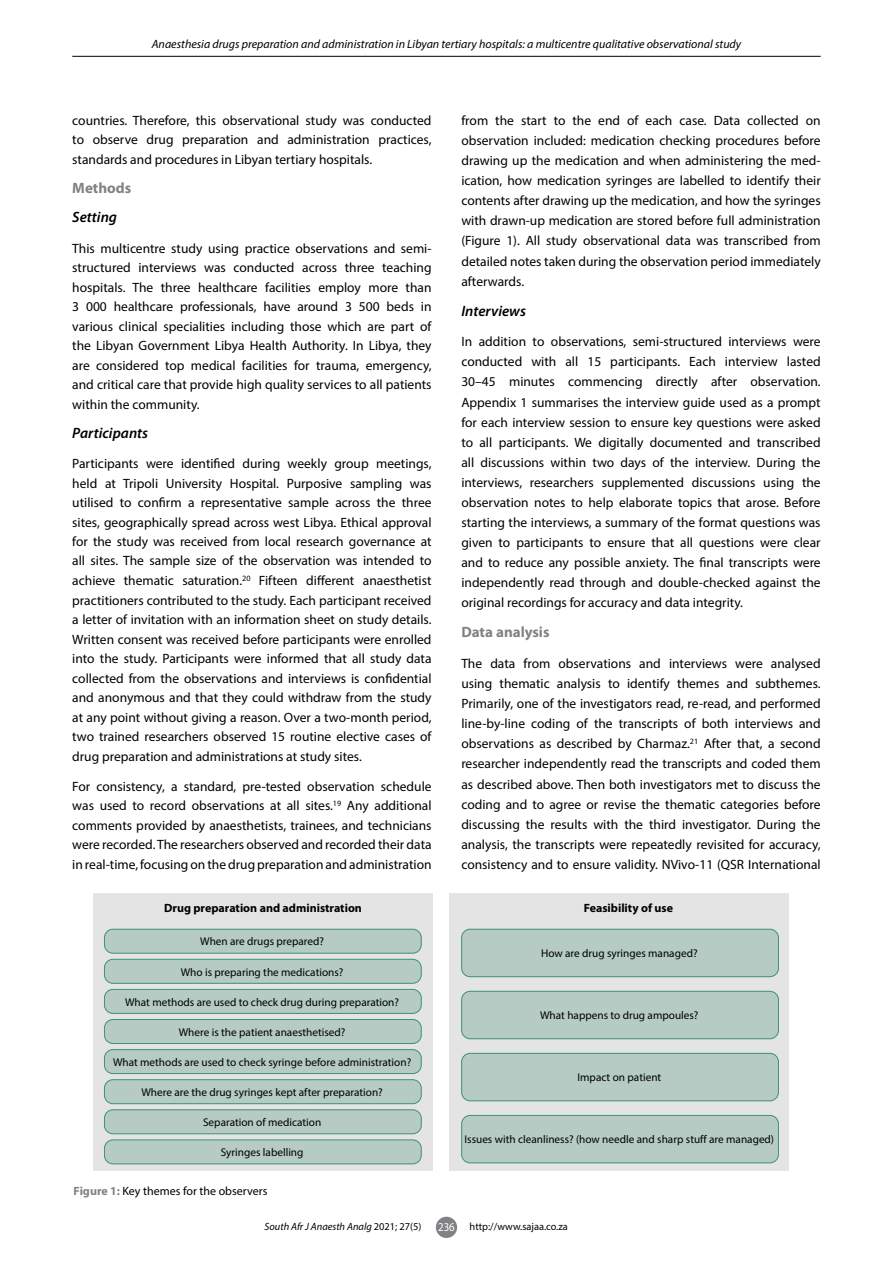
<style>
.page{position:relative;width:893px;height:1263px;background:#fff}
.page>*{position:absolute;margin:0;border:0;box-sizing:border-box;transform-origin:0 0}
.t1{font:italic 600 15px "Myriad Pro";color:#000}
.t2{font:700 15px "Myriad Pro";color:#808285}
.t3{font:13.5px/20.1px "Myriad Pro";color:#000;text-align:justify}
.t4{font:italic 12px "Myriad Pro";color:#000}
.t5{font:700 12px "Myriad Pro";color:#000}
.t6{font:12px "Myriad Pro";color:#000}
.t7{font:11.25px "Myriad Pro";color:#000}
.t8{font:italic 10.5px "Myriad Pro";color:#000}
.t9{font:10.5px "Myriad Pro";color:#000}
.s1{font-weight:700;color:#808285}
.s2{font-style:normal}
.s3{font-size:12px;color:#fff}
</style>
<div class="page">
<div style="left:436px;top:1217px;width:21px;height:21px;background:#808285;border-radius:50%"></div>
<hr style="left:72px;top:56px;width:749px;height:1px;background:#000">
<div style="left:93px;top:893px;width:339px;height:277px;background:#e5e4e4"></div>
<div style="left:449px;top:893px;width:340px;height:277px;background:#e5e4e4"></div>
<div style="left:104px;top:929px;width:317px;height:24px;background:#b5cbc4;border-radius:9px"></div>
<div style="left:104px;top:929px;width:317px;height:24px;border:1px solid #3e8f7d;border-radius:9px"></div>
<div style="left:462px;top:929px;width:316px;height:48px;background:#b5cbc4;border-radius:9px"></div>
<div style="left:461px;top:929px;width:318px;height:48px;border:1px solid #3e8f7d;border-radius:9px"></div>
<div style="left:462px;top:991px;width:316px;height:48px;background:#b5cbc4;border-radius:9px"></div>
<div style="left:461px;top:991px;width:318px;height:48px;border:1px solid #3e8f7d;border-radius:9px"></div>
<div style="left:462px;top:1053px;width:316px;height:48px;background:#b5cbc4;border-radius:9px"></div>
<div style="left:461px;top:1053px;width:318px;height:48px;border:1px solid #3e8f7d;border-radius:9px"></div>
<div style="left:462px;top:1115px;width:316px;height:48px;background:#b5cbc4;border-radius:9px"></div>
<div style="left:461px;top:1115px;width:318px;height:48px;border:1px solid #3e8f7d;border-radius:9px"></div>
<div style="left:104px;top:959px;width:317px;height:24px;background:#b5cbc4;border-radius:9px"></div>
<div style="left:104px;top:959px;width:317px;height:24px;border:1px solid #3e8f7d;border-radius:9px"></div>
<div style="left:104px;top:989px;width:317px;height:24px;background:#b5cbc4;border-radius:9px"></div>
<div style="left:104px;top:989px;width:317px;height:24px;border:1px solid #3e8f7d;border-radius:9px"></div>
<div style="left:104px;top:1019px;width:317px;height:24px;background:#b5cbc4;border-radius:9px"></div>
<div style="left:104px;top:1019px;width:317px;height:25px;border:1px solid #3e8f7d;border-radius:9px"></div>
<div style="left:104px;top:1049px;width:317px;height:24px;background:#b5cbc4;border-radius:9px"></div>
<div style="left:104px;top:1049px;width:317px;height:25px;border:1px solid #3e8f7d;border-radius:9px"></div>
<div style="left:104px;top:1080px;width:317px;height:24px;background:#b5cbc4;border-radius:9px"></div>
<div style="left:104px;top:1079px;width:317px;height:25px;border:1px solid #3e8f7d;border-radius:9px"></div>
<div style="left:104px;top:1110px;width:317px;height:24px;background:#b5cbc4;border-radius:9px"></div>
<div style="left:104px;top:1109px;width:317px;height:25px;border:1px solid #3e8f7d;border-radius:9px"></div>
<div style="left:104px;top:1140px;width:317px;height:24px;background:#b5cbc4;border-radius:9px"></div>
<div style="left:104px;top:1140px;width:317px;height:24px;border:1px solid #3e8f7d;border-radius:9px"></div>
<p class="t4" style="left:152px;top:37px;width:591px">Anaesthesia drugs preparation and administration in Libyan tertiary hospitals: a multicentre qualitative observational study</p>
<p class="t3" style="left:72px;top:110px;width:361px;line-height:19.5px">countries. Therefore, this observational study was conducted to observe drug preparation and administration practices, standards and procedures in Libyan tertiary hospitals.</p>
<p class="t2" style="left:72px;top:178px;width:61px">Methods</p>
<p class="t1" style="left:72px;top:208px;width:46px">Setting</p>
<p class="t3" style="left:72px;top:238px;width:361px;line-height:19.5px">This multicentre study using practice observations and semi&shy;structured interviews was conducted across three teaching hospitals. The three healthcare facilities employ more than 3 000 healthcare professionals, have around 3 500 beds in various clinical specialities including those which are part of the Libyan Government Libya Health Authority. In Libya, they are considered top medical facilities for trauma, emergency, and critical care that provide high quality services to all patients within the community.</p>
<p class="t1" style="left:72px;top:423px;width:77px">Participants</p>
<p class="t3" style="left:72px;top:453px;width:361px;line-height:19.5px">Participants were identified during weekly group meetings, held at Tripoli University Hospital. Purposive sampling was utilised to confirm a representative sample across the three sites, geographically spread across west Libya. Ethical approval for the study was received from local research governance at all sites. The sample size of the observation was intended to achieve thematic saturation.<sup>20</sup> Fifteen different anaesthetist practitioners contributed to the study. Each participant received a letter of invitation with an information sheet on study details.<br>Written consent was received before participants were enrolled into the study. Participants were informed that all study data collected from the observations and interviews is confidential and anonymous and that they could withdraw from the study at any point without giving a reason. Over a two-month period, two trained researchers observed 15 routine elective cases of drug preparation and administrations at study sites.</p>
<p class="t3" style="left:72px;top:776px;width:361px;line-height:19.5px">For consistency, a standard, pre-tested observation schedule was used to record observations at all sites.<sup>19</sup> Any additional comments provided by anaesthetists, trainees, and technicians were recorded. The researchers observed and recorded their data in real-time, focusing on the drug preparation and administration</p>
<p class="t5" style="left:164px;top:900px;width:199px">Drug preparation and administration</p>
<p class="t7" style="left:200px;top:935px;width:125px">When are drugs prepared?</p>
<p class="t7" style="left:181px;top:965px;width:164px">Who is preparing the medications?</p>
<p class="t7" style="left:125px;top:995px;width:275px">What methods are used to check drug during preparation?</p>
<p class="t7" style="left:179px;top:1025px;width:168px">Where is the patient anaesthetised?</p>
<p class="t7" style="left:113px;top:1055px;width:300px">What methods are used to check syringe before administration?</p>
<p class="t7" style="left:141px;top:1085px;width:243px">Where are the drug syringes kept after preparation?</p>
<p class="t7" style="left:203px;top:1115px;width:120px">Separation of medication</p>
<p class="t7" style="left:221px;top:1145px;width:84px">Syringes labelling</p>
<p class="t6" style="left:74px;top:1184px;width:195px"><span class="s1">Figure 1:</span> Key themes for the observers</p>
<p class="t3" style="left:461px;top:110px;width:361px">from the start to the end of each case. Data collected on observation included: medication checking procedures before drawing up the medication and when administering the med&shy;ication, how medication syringes are labelled to identify their contents after drawing up the medication, and how the syringes with drawn-up medication are stored before full administration (Figure 1). All study observational data was transcribed from detailed notes taken during the observation period immediately afterwards.</p>
<p class="t1" style="left:461px;top:301px;width:66px">Interviews</p>
<p class="t3" style="left:461px;top:331px;width:361px">In addition to observations, semi-structured interviews were conducted with all 15 participants. Each interview lasted 30–45 minutes commencing directly after observation.<br>Appendix 1 summarises the interview guide used as a prompt for each interview session to ensure key questions were asked to all participants. We digitally documented and transcribed all discussions within two days of the interview. During the interviews, researchers supplemented discussions using the observation notes to help elaborate topics that arose. Before starting the interviews, a summary of the format questions was given to participants to ensure that all questions were clear and to reduce any possible anxiety. The final transcripts were independently read through and double-checked against the original recordings for accuracy and data integrity.</p>
<p class="t2" style="left:461px;top:622px;width:90px">Data analysis</p>
<p class="t3" style="left:461px;top:653px;width:361px">The data from observations and interviews were analysed using thematic analysis to identify themes and subthemes.<br>Primarily, one of the investigators read, re-read, and performed line-by-line coding of the transcripts of both interviews and observations as described by Charmaz.<sup>21</sup> After that, a second researcher independently read the transcripts and coded them as described above. Then both investigators met to discuss the coding and to agree or revise the thematic categories before discussing the results with the third investigator. During the analysis, the transcripts were repeatedly revisited for accuracy, consistency and to ensure validity. NVivo-11 (QSR International</p>
<p class="t5" style="left:584px;top:900px;width:91px">Feasibility of use</p>
<p class="t7" style="left:541px;top:946px;width:158px">How are drug syringes managed?</p>
<p class="t7" style="left:540px;top:1008px;width:160px">What happens to drug ampoules?</p>
<p class="t7" style="left:577px;top:1070px;width:85px">Impact on patient</p>
<p class="t7" style="left:464px;top:1133px;width:311px">Issues with cleanliness? (how needle and sharp stuff are managed)</p>
<p class="t8" style="left:265px;top:1220px;width:158px">South Afr J Anaesth Analg <span class="s2">2021; 27(5)</span></p>
<p class="t9" style="left:438px;top:1220px;width:131px"><span class="s3">236</span> http://www.sajaa.co.za</p>
</div>
